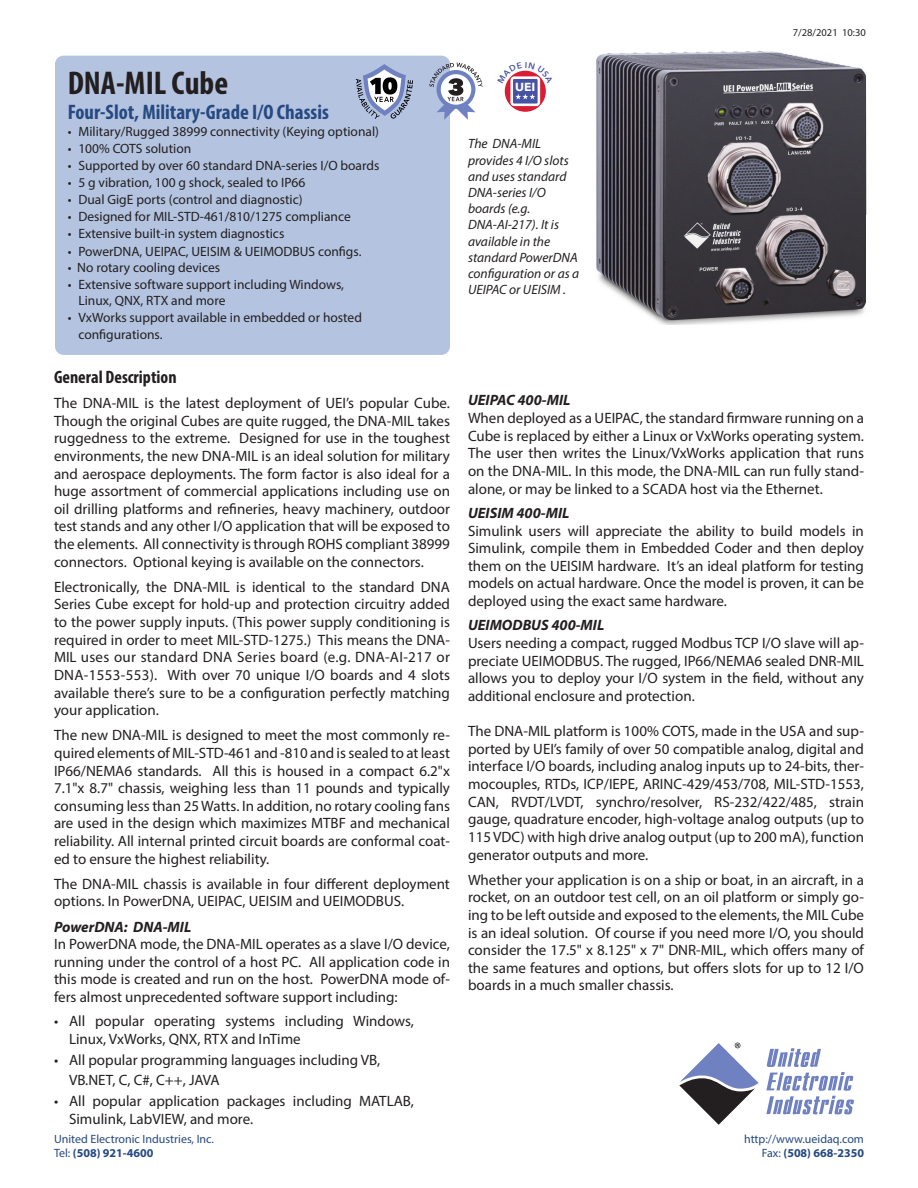
<style>
.page{position:relative;width:918px;height:1188px;background:#fff}
.page>*{position:absolute;margin:0;border:0;box-sizing:border-box;transform-origin:0 0}
.Product_Name{font:700 condensed 33px "Myriad Pro";color:#231f20}
.Product_Description{font:700 condensed 21px "Myriad Pro";color:#254980}
.Body{font:700 condensed 18px "Myriad Pro";color:#231f20}
.Body-2{font:15px/17.7px "Myriad Pro";color:#231f20;text-align:justify}
.Body_bullet{font:15px/17.7px "Myriad Pro";color:#231f20}
.Body_bullet_final{font:15px/17.7px "Myriad Pro";color:#231f20}
.Body-3{font:italic 700 15px "Myriad Pro";color:#231f20}
.Features{font:13.5px "Myriad Pro";color:#231f20}
.t1{font:italic 13.5px/16.2px "Myriad Pro";color:#231f20}
.t2{font:12px/14.4px "Myriad Pro";color:#254980}
.t3{font:700 11.7px "Avenir Next";color:#fff;scale:1.04 1}
.t4{font:10.5px "Myriad Pro";color:#231f20}
.s1{font-weight:700}
</style>
<div class="page">
<svg style="left:766px;top:1048px;width:88px;height:66px"></svg>
<svg style="left:679px;top:1043px;width:80px;height:82px"></svg>
<div style="left:55px;top:56px;width:395px;height:299px;background:#b3c3e0;border-radius:9px"></div>
<img style="left:596px;top:51px;width:271px;height:274px">
<svg style="left:429px;top:62px;width:54px;height:58px"></svg>
<svg style="left:356px;top:64px;width:57px;height:55px"></svg>
<svg style="left:505px;top:71px;width:41px;height:41px"></svg>
<svg style="left:504px;top:70px;width:42px;height:36px"></svg>
<p class="Product_Name" style="left:68px;top:62px;width:162px">DNA-MIL Cube</p>
<p class="Product_Description" style="left:68px;top:99px;width:263px">Four-Slot, Military-Grade I/O Chassis</p>
<p class="Features" style="left:68px;top:123px;width:313px">• Military/Rugged 38999 connectivity (Keying optional)</p>
<p class="Features" style="left:68px;top:140px;width:125px">• 100% COTS solution</p>
<p class="Features" style="left:68px;top:157px;width:313px">• Supported by over 60 standard DNA-series I/O boards</p>
<p class="Features" style="left:68px;top:174px;width:239px">• 5 g vibration, 100 g shock, sealed to IP66</p>
<p class="Features" style="left:68px;top:192px;width:236px">• Dual GigE ports (control and diagnostic)</p>
<p class="Features" style="left:68px;top:209px;width:285px">• Designed for MIL-STD-461/810/1275 compliance</p>
<p class="Features" style="left:68px;top:226px;width:218px">• Extensive built-in system diagnostics</p>
<p class="Features" style="left:68px;top:243px;width:295px">• PowerDNA, UEIPAC, UEISIM &amp; UEIMODBUS configs.</p>
<p class="Features" style="left:68px;top:259px;width:154px">• No rotary cooling devices</p>
<p class="Features" style="left:68px;top:276px;width:278px">• Extensive software support including Windows,</p>
<p class="Features" style="left:78px;top:292px;width:149px">Linux, QNX, RTX and more</p>
<p class="Features" style="left:68px;top:309px;width:296px">• VxWorks support available in embedded or hosted</p>
<p class="Features" style="left:78px;top:326px;width:86px">configurations.</p>
<p class="Body" style="left:54px;top:366px;width:124px">General Description</p>
<p class="Body-2" style="left:54px;top:394px;width:398px">The DNA-MIL is the latest deployment of UEI’s popular Cube.<br>Though the original Cubes are quite rugged, the DNA-MIL takes ruggedness to the extreme. Designed for use in the toughest environments, the new DNA-MIL is an ideal solution for military and aerospace deployments. The form factor is also ideal for a huge assortment of commercial applications including use on oil drilling platforms and refineries, heavy machinery, outdoor test stands and any other I/O application that will be exposed to the elements. All connectivity is through ROHS compliant 38999 connectors. Optional keying is available on the connectors.</p>
<p class="Body-2" style="left:54px;top:578px;width:398px">Electronically, the DNA-MIL is identical to the standard DNA Series Cube except for hold-up and protection circuitry added to the power supply inputs. (This power supply conditioning is required in order to meet MIL-STD-1275.) This means the DNA-MIL uses our standard DNA Series board (e.g. DNA-AI-217 or DNA-1553-553). With over 70 unique I/O boards and 4 slots available there’s sure to be a configuration perfectly matching your application.</p>
<p class="Body-2" style="left:54px;top:726px;width:398px">The new DNA-MIL is designed to meet the most commonly re&shy;quired elements of MIL-STD-461 and -810 and is sealed to at least IP66/NEMA6 standards. All this is housed in a compact 6.2"x 7.1"x 8.7" chassis, weighing less than 11 pounds and typically consuming less than 25 Watts. In addition, no rotary cooling fans are used in the design which maximizes MTBF and mechanical reliability. All internal printed circuit boards are conformal coat&shy;ed to ensure the highest reliability.</p>
<p class="Body-2" style="left:54px;top:875px;width:397px">The DNA-MIL chassis is available in four different deployment options. In PowerDNA, UEIPAC, UEISIM and UEIMODBUS.</p>
<p class="Body-3" style="left:54px;top:917px;width:139px">PowerDNA: DNA-MIL</p>
<p class="Body-2" style="left:54px;top:935px;width:398px">In PowerDNA mode, the DNA-MIL operates as a slave I/O device, running under the control of a host PC. All application code in this mode is created and run on the host. PowerDNA mode of&shy;fers almost unprecedented software support including:</p>
<p class="Body_bullet" style="left:69px;top:1012px;width:347px;text-indent:-15px">• All popular operating systems including Windows,<br>Linux, VxWorks, QNX, RTX and InTime</p>
<p class="Body_bullet" style="left:54px;top:1051px;width:328px">• All popular programming languages including VB,</p>
<p class="Body_bullet" style="left:69px;top:1071px;width:152px">VB.NET, C, C#, C++, JAVA</p>
<p class="Body_bullet_final" style="left:69px;top:1092px;width:346px;text-indent:-15px">• All popular application packages including MATLAB,<br>Simulink, LabVIEW, and more.</p>
<p class="t3" style="left:515px;top:77px;width:21px">UEI</p>
<p class="t1" style="left:468px;top:136px;width:113px">The DNA-MIL provides 4 I/O slots and uses standard<br>DNA-series I/O boards (e.g.<br>DNA-AI-217). It is available in the standard PowerDNA configuration or as a<br>UEIPAC or UEISIM .</p>
<p class="t4" style="left:793px;top:26px;width:75px">7/28/2021 10:30</p>
<p class="Body-3" style="left:468px;top:391px;width:104px">UEIPAC 400-MIL</p>
<p class="Body-2" style="left:468px;top:409px;width:398px">When deployed as a UEIPAC, the standard firmware running on a Cube is replaced by either a Linux or VxWorks operating system.<br>The user then writes the Linux/VxWorks application that runs on the DNA-MIL. In this mode, the DNA-MIL can run fully stand&shy;alone, or may be linked to a SCADA host via the Ethernet.</p>
<p class="Body-3" style="left:468px;top:503px;width:103px">UEISIM 400-MIL</p>
<p class="Body-2" style="left:468px;top:521px;width:397px">Simulink users will appreciate the ability to build models in Simulink, compile them in Embedded Coder and then deploy them on the UEISIM hardware. It’s an ideal platform for testing models on actual hardware. Once the model is proven, it can be deployed using the exact same hardware.</p>
<p class="Body-3" style="left:468px;top:616px;width:138px">UEIMODBUS 400-MIL</p>
<p class="Body-2" style="left:468px;top:634px;width:398px">Users needing a compact, rugged Modbus TCP I/O slave will ap&shy;preciate UEIMODBUS. The rugged, IP66/NEMA6 sealed DNR-MIL allows you to deploy your I/O system in the field, without any additional enclosure and protection.</p>
<p class="Body-2" style="left:468px;top:722px;width:398px">The DNA-MIL platform is 100% COTS, made in the USA and sup&shy;ported by UEI’s family of over 50 compatible analog, digital and interface I/O boards, including analog inputs up to 24-bits, ther&shy;mocouples, RTDs, ICP/IEPE, ARINC-429/453/708, MIL-STD-1553, CAN, RVDT/LVDT, synchro/resolver, RS-232/422/485, strain gauge, quadrature encoder, high-voltage analog outputs (up to 115 VDC) with high drive analog output (up to 200 mA), function generator outputs and more.</p>
<p class="Body-2" style="left:468px;top:871px;width:398px">Whether your application is on a ship or boat, in an aircraft, in a rocket, on an outdoor test cell, on an oil platform or simply go&shy;ing to be left outside and exposed to the elements, the MIL Cube is an ideal solution. Of course if you need more I/O, you should consider the 17.5" x 8.125" x 7" DNR-MIL, which offers many of the same features and options, but offers slots for up to 12 I/O boards in a much smaller chassis.</p>
<p class="t2" style="left:54px;top:1132px;width:162px">United Electronic Industries, Inc.<br>Tel: <span class="s1">(508) 921-4600</span></p>
<p class="t2" style="left:744px;top:1132px;width:121px;text-align:right">http://www.ueidaq.com<br>Fax: <span class="s1">(508) 668-2350</span></p>
</div>
